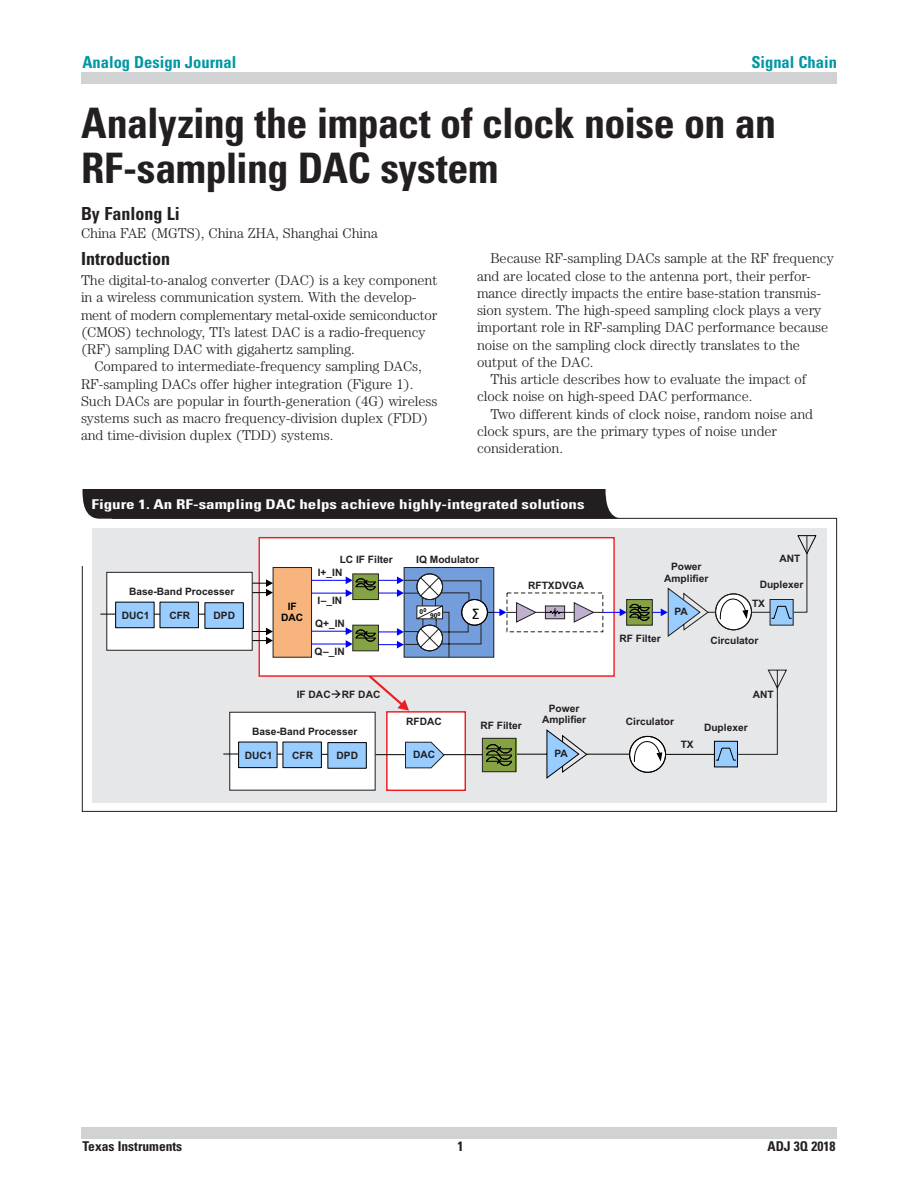
<style>
.page{position:relative;width:918px;height:1188px;background:#fff}
.page>*{position:absolute;margin:0;border:0;box-sizing:border-box;transform-origin:0 0}
.t1{font:700 condensed 42px/45px "Univers";letter-spacing:-.015em;color:#231f20}
.t2{font:700 condensed 18px "Univers";color:#231f20}
.t3{font:700 condensed 16.5px "Univers";color:#0097a4}
.t4{font:16.35px "Calibri";color:#000}
.t5{font:300 14.25px/17.2px "Century";letter-spacing:-.005em;color:#231f20}
.t6{font:700 condensed 13.5px "Univers";color:#fff;scale:1.26 1}
.t7{font:700 condensed 13.5px "Univers";color:#231f20}
.t8{font:700 10.2px/11.4px "Arial";color:#231f20;text-align:center}
.t9{font:700 10.2px "Arial";color:#000}
.t10{font:700 6.75px "Arial";color:#000}
</style>
<div class="page">
<div style="left:81px;top:1127px;width:756px;height:11px;background:#d1d2d4"></div>
<div style="left:81px;top:73px;width:756px;height:11px;background:#d1d2d4"></div>
<div style="left:82px;top:489px;width:541px;height:30px;background:#231f20"></div>
<div style="left:92px;top:528px;width:735px;height:275px;background:#e6e7e9"></div>
<div style="left:387px;top:712px;width:78px;height:78px;background:#fff"></div>
<div style="left:386px;top:711px;width:80px;height:80px;border:1px solid #ee1d23"></div>
<div style="left:229px;top:712px;width:147px;height:79px;background:#fff"></div>
<svg style="left:100px;top:535px;width:717px;height:245px"></svg>
<p class="t3" style="left:82px;top:52px;width:155px">Analog Design Journal</p>
<p class="t3" style="left:751px;top:52px;width:87px">Signal Chain</p>
<h1 class="t1" style="left:81px;top:101px;width:697px">Analyzing the impact of clock noise on an<br>RF-sampling DAC system</h1>
<p class="t2" style="left:81px;top:203px;width:100px">By Fanlong Li</p>
<p class="t5" style="left:81px;top:224px;width:298px">China FAE (MGTS), China ZHA, Shanghai China</p>
<p class="t2" style="left:81px;top:248px;width:91px">Introduction</p>
<p class="t5" style="left:81px;top:272px;width:358px">The digital-to-analog converter (DAC) is a key component in a wireless communication system. With the develop&shy;ment of modern complementary metal-oxide semiconductor (CMOS) technology, TI’s latest DAC is a radio-frequency (RF) sampling DAC with gigahertz sampling.</p>
<p class="t5" style="left:81px;top:358px;width:358px;text-indent:14px">Compared to intermediate-frequency sampling DACs, RF-sampling DACs offer higher integration (Figure 1).<br>Such DACs are popular in fourth-generation (4G) wireless systems such as macro frequency-division duplex (FDD) and time-division duplex (TDD) systems.</p>
<p class="t5" style="left:490px;top:250px;width:345px">Because RF-sampling DACs sample at the RF frequency</p>
<p class="t5" style="left:477px;top:267px;width:335px">and are located close to the antenna port, their perfor-</p>
<p class="t5" style="left:477px;top:284px;width:346px">mance directly impacts the entire base-station transmis-</p>
<p class="t5" style="left:477px;top:301px;width:346px">sion system. The high-speed sampling clock plays a very</p>
<p class="t5" style="left:477px;top:319px;width:353px">important role in RF-sampling DAC performance because</p>
<p class="t5" style="left:477px;top:336px;width:324px">noise on the sampling clock directly translates to the</p>
<p class="t5" style="left:477px;top:353px;width:118px">output of the DAC.</p>
<p class="t5" style="left:490px;top:370px;width:317px">This article describes how to evaluate the impact of</p>
<p class="t5" style="left:477px;top:388px;width:277px">clock noise on high-speed DAC performance.</p>
<p class="t5" style="left:490px;top:405px;width:324px">Two different kinds of clock noise, random noise and</p>
<p class="t5" style="left:477px;top:422px;width:302px">clock spurs, are the primary types of noise under</p>
<p class="t5" style="left:477px;top:439px;width:88px">consideration.</p>
<p class="t6" style="left:92px;top:495px;width:393px">Figure 1. An RF-sampling DAC helps achieve highly-integrated solutions</p>
<p class="t8" style="left:318px;top:554px;width:77px;line-height:12.9px;text-align:left;text-indent:22px">LC IF Filter<br>I+_IN</p>
<p class="t8" style="left:416px;top:555px;width:64px">IQ Modulator</p>
<p class="t8" style="left:129px;top:587px;width:107px">Base-Band Processer</p>
<p class="t8" style="left:122px;top:610px;width:29px">DUC1</p>
<p class="t8" style="left:169px;top:610px;width:22px">CFR</p>
<p class="t9" style="left:288px;top:602px;width:11px">IF</p>
<p class="t8" style="left:214px;top:611px;width:23px">DPD</p>
<p class="t9" style="left:281px;top:614px;width:24px">DAC</p>
<p class="t8" style="left:317px;top:596px;width:26px">I–_IN</p>
<p class="t8" style="left:315px;top:619px;width:31px">Q+_IN</p>
<p class="t10" style="left:420px;top:609px;width:8px">0<sup>0</sup></p>
<p class="t4" style="left:472px;top:603px;width:9px">Σ</p>
<p class="t10" style="left:430px;top:613px;width:12px">90<sup>0</sup></p>
<p class="t8" style="left:528px;top:581px;width:58px">RFTXDVGA</p>
<p class="t8" style="left:664px;top:562px;width:46px">Power<br>Amplifier</p>
<p class="t8" style="left:674px;top:607px;width:15px">PA</p>
<p class="t8" style="left:779px;top:554px;width:22px">ANT</p>
<p class="t8" style="left:760px;top:580px;width:45px">Duplexer</p>
<p class="t8" style="left:752px;top:598px;width:15px">TX</p>
<p class="t8" style="left:619px;top:633px;width:43px">RF Filter</p>
<p class="t8" style="left:710px;top:636px;width:50px">Circulator</p>
<p class="t8" style="left:315px;top:647px;width:32px">Q–_IN</p>
<p class="t8" style="left:297px;top:689px;width:85px">IF DAC RF DAC</p>
<p class="t8" style="left:753px;top:690px;width:22px">ANT</p>
<p class="t8" style="left:252px;top:727px;width:107px">Base-Band Processer</p>
<p class="t8" style="left:406px;top:717px;width:37px">RFDAC</p>
<p class="t8" style="left:480px;top:720px;width:43px">RF Filter</p>
<p class="t8" style="left:542px;top:703px;width:46px">Power<br>Amplifier</p>
<p class="t8" style="left:626px;top:716px;width:50px">Circulator</p>
<p class="t8" style="left:704px;top:723px;width:45px">Duplexer</p>
<p class="t8" style="left:245px;top:750px;width:29px">DUC1</p>
<p class="t8" style="left:292px;top:750px;width:22px">CFR</p>
<p class="t8" style="left:337px;top:751px;width:23px">DPD</p>
<p class="t8" style="left:413px;top:750px;width:24px">DAC</p>
<p class="t8" style="left:555px;top:748px;width:15px">PA</p>
<p class="t8" style="left:681px;top:740px;width:15px">TX</p>
<p class="t7" style="left:82px;top:1138px;width:101px">Texas Instruments</p>
<p class="t7" style="left:458px;top:1138px;width:7px">1</p>
<p class="t7" style="left:767px;top:1138px;width:70px">ADJ 3Q 2018</p>
</div>
